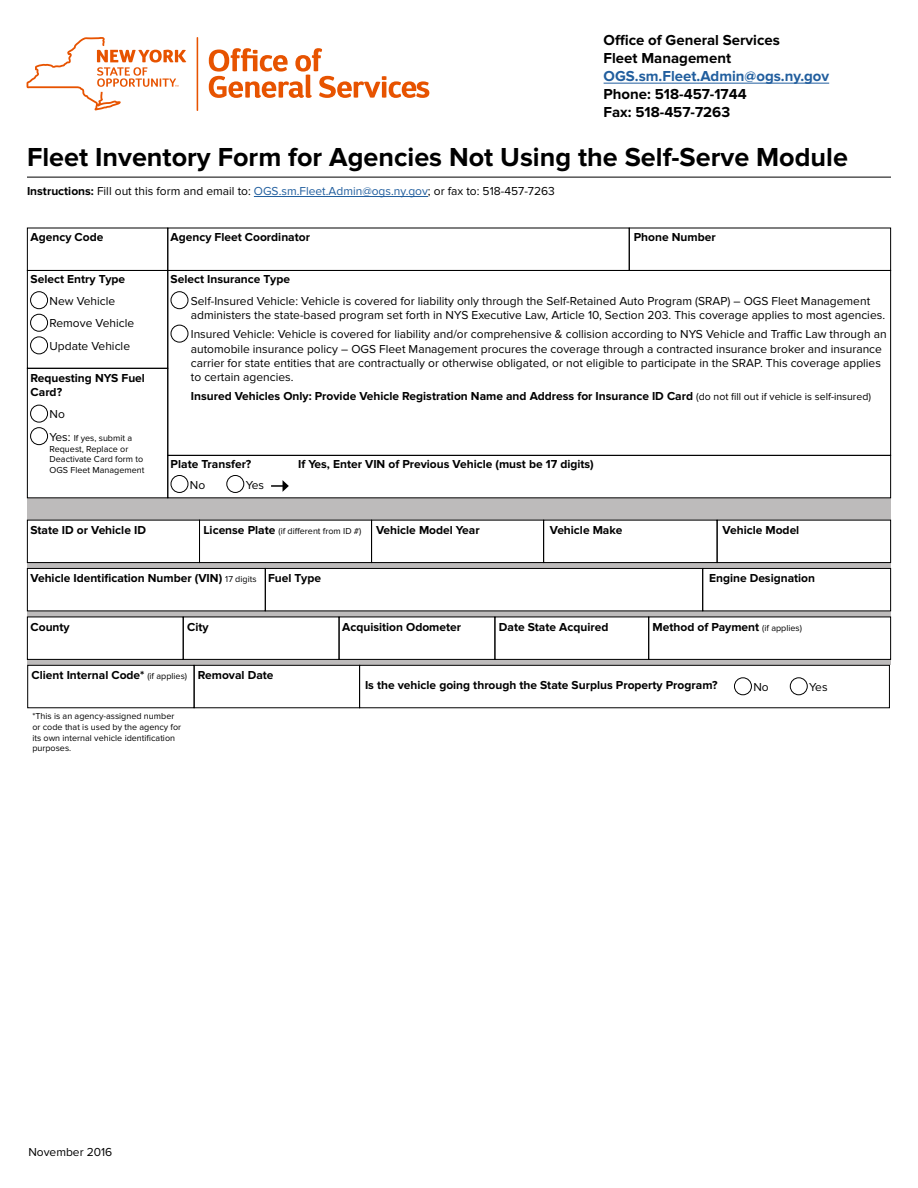
<style>
.page{position:relative;width:918px;height:1188px;background:#fff}
.page>*{position:absolute;margin:0;border:0;box-sizing:border-box;transform-origin:0 0}
.t1{font:700 27px "Proxima Nova";color:#000}
.t2{font:700 15px "Proxima Nova";color:#000}
.t3{font:700 15px "Proxima Nova";color:#215e9e}
.t4{font:12px/14.4px "Proxima Nova";color:#000}
.t5{font:700 12px/14.4px "Proxima Nova";color:#000}
.t6{font:9px/10.8px "Proxima Nova";color:#000}
.s1{font-weight:700}
.s2{color:#215e9e}
.s3{font-weight:400;font-size:10.5px}
.s4{font-size:12px}
.s5{font-weight:700;font-size:12px}
.s6{font-weight:400;font-size:9px}
</style>
<div class="page">
<div style="left:27px;top:659px;width:864px;height:6px;background:#bdbbbb"></div>
<div style="left:27px;top:611px;width:864px;height:6px;background:#bdbbbb"></div>
<div style="left:27px;top:563px;width:864px;height:5px;background:#bdbbbb"></div>
<div style="left:27px;top:498px;width:864px;height:22px;background:#bdbbbb"></div>
<hr style="left:604px;top:83px;width:225px;height:1px;background:#215e9e">
<hr style="left:197px;top:37px;width:1px;height:74px;background:#e75300">
<svg style="left:209px;top:48px;width:220px;height:50px"></svg>
<svg style="left:27px;top:37px;width:159px;height:73px"></svg>
<hr style="left:27px;top:177px;width:864px;height:1px;background:#000">
<div style="left:27px;top:270px;width:141px;height:99px;border:1px solid #000"></div>
<div style="left:30px;top:291px;width:18px;height:18px;border:1px solid #000;border-radius:50%"></div>
<div style="left:30px;top:314px;width:18px;height:18px;border:1px solid #000;border-radius:50%"></div>
<div style="left:30px;top:337px;width:18px;height:17px;border:1px solid #000;border-radius:50%"></div>
<div style="left:167px;top:270px;width:724px;height:186px;border:1px solid #000"></div>
<div style="left:171px;top:291px;width:17px;height:18px;border:1px solid #000;border-radius:50%"></div>
<div style="left:171px;top:325px;width:17px;height:17px;border:1px solid #000;border-radius:50%"></div>
<div style="left:27px;top:368px;width:141px;height:130px;border:1px solid #000"></div>
<div style="left:30px;top:405px;width:18px;height:18px;border:1px solid #000;border-radius:50%"></div>
<div style="left:30px;top:427px;width:18px;height:18px;border:1px solid #000;border-radius:50%"></div>
<div style="left:167px;top:455px;width:724px;height:43px;border:1px solid #000"></div>
<div style="left:171px;top:475px;width:17px;height:18px;border:1px solid #000;border-radius:50%"></div>
<div style="left:226px;top:475px;width:18px;height:18px;border:1px solid #000;border-radius:50%"></div>
<svg style="left:271px;top:480px;width:18px;height:12px"></svg>
<div style="left:27px;top:520px;width:173px;height:43px;border:1px solid #000"></div>
<div style="left:199px;top:520px;width:173px;height:43px;border:1px solid #000"></div>
<div style="left:371px;top:520px;width:173px;height:43px;border:1px solid #000"></div>
<div style="left:543px;top:520px;width:175px;height:43px;border:1px solid #000"></div>
<div style="left:717px;top:520px;width:174px;height:43px;border:1px solid #000"></div>
<div style="left:27px;top:568px;width:239px;height:43px;border:1px solid #000"></div>
<div style="left:265px;top:568px;width:438px;height:43px;border:1px solid #000"></div>
<div style="left:702px;top:568px;width:189px;height:43px;border:1px solid #000"></div>
<div style="left:27px;top:617px;width:157px;height:43px;border:1px solid #000"></div>
<div style="left:183px;top:617px;width:156px;height:43px;border:1px solid #000"></div>
<div style="left:648px;top:617px;width:243px;height:43px;border:1px solid #000"></div>
<div style="left:339px;top:617px;width:156px;height:43px;border:1px solid #000"></div>
<div style="left:495px;top:617px;width:154px;height:43px;border:1px solid #000"></div>
<div style="left:27px;top:665px;width:168px;height:43px;border:1px solid #000"></div>
<div style="left:194px;top:665px;width:166px;height:43px;border:1px solid #000"></div>
<div style="left:359px;top:665px;width:531px;height:43px;border:1px solid #000"></div>
<div style="left:734px;top:677px;width:18px;height:18px;border:1px solid #000;border-radius:50%"></div>
<div style="left:790px;top:677px;width:18px;height:18px;border:1px solid #000;border-radius:50%"></div>
<hr style="left:254px;top:196px;width:174px;height:1px;background:#215e9e">
<p class="t2" style="left:604px;top:32px;width:178px">Office of General Services</p>
<p class="t2" style="left:604px;top:50px;width:129px">Fleet Management</p>
<p class="t3" style="left:604px;top:68px;width:227px">OGS.sm.Fleet.Admin@ogs.ny.gov</p>
<p class="t2" style="left:604px;top:86px;width:145px">Phone: 518-457-1744</p>
<p class="t2" style="left:604px;top:104px;width:128px">Fax: 518-457-7263</p>
<p class="t1" style="left:27px;top:142px;width:822px">Fleet Inventory Form for Agencies Not Using the Self-Serve Module</p>
<p class="t4" style="left:27px;top:184px;width:529px"><span class="s1">Instructions:</span> Fill out this form and email to: <span class="s2">OGS.sm.Fleet.Admin@ogs.ny.gov</span>; or fax to: 518-457-7263</p>
<p class="t5" style="left:31px;top:230px;width:74px">Agency Code</p>
<p class="t5" style="left:171px;top:230px;width:141px">Agency Fleet Coordinator</p>
<p class="t5" style="left:634px;top:230px;width:83px">Phone Number</p>
<p class="t5" style="left:31px;top:272px;width:96px">Select Entry Type</p>
<p class="t4" style="left:50px;top:294px;width:67px">New Vehicle</p>
<p class="t4" style="left:50px;top:316px;width:86px">Remove Vehicle</p>
<p class="t4" style="left:50px;top:339px;width:82px">Update Vehicle</p>
<p class="t5" style="left:171px;top:272px;width:121px">Select Insurance Type</p>
<p class="t4" style="left:191px;top:294px;width:696px">Self-Insured Vehicle: Vehicle is covered for liability only through the Self-Retained Auto Program (SRAP) – OGS Fleet Management administers the state-based program set forth in NYS Executive Law, Article 10, Section 203. This coverage applies to most agencies.</p>
<p class="t4" style="left:191px;top:327px;width:697px">Insured Vehicle: Vehicle is covered for liability and/or comprehensive &amp; collision according to NYS Vehicle and Traffic Law through an automobile insurance policy – OGS Fleet Management procures the coverage through a contracted insurance broker and insurance carrier for state entities that are contractually or otherwise obligated, or not eligible to participate in the SRAP. This coverage applies to certain agencies.</p>
<p class="t5" style="left:191px;top:389px;width:682px">Insured Vehicles Only: Provide Vehicle Registration Name and Address for Insurance ID Card <span class="s3">(do not fill out if vehicle is self-insured)</span></p>
<p class="t5" style="left:31px;top:371px;width:116px">Requesting NYS Fuel<br>Card?</p>
<p class="t4" style="left:50px;top:407px;width:17px">No</p>
<p class="t6" style="left:50px;top:433px;width:96px"><span class="s4">Yes:</span> If yes, submit a<br>Request, Replace or<br>Deactivate Card form to<br>OGS Fleet Management</p>
<p class="t5" style="left:298px;top:457px;width:297px">If Yes, Enter VIN of Previous Vehicle (must be 17 digits)</p>
<p class="t5" style="left:171px;top:457px;width:82px">Plate Transfer?</p>
<p class="t4" style="left:190px;top:478px;width:17px">No</p>
<p class="t4" style="left:246px;top:478px;width:20px">Yes</p>
<p class="t5" style="left:31px;top:523px;width:117px">State ID or Vehicle ID</p>
<p class="t6" style="left:203px;top:525px;width:160px"><span class="s5">License Plate</span> (if different from ID #)</p>
<p class="t5" style="left:376px;top:523px;width:105px">Vehicle Model Year</p>
<p class="t5" style="left:550px;top:523px;width:74px">Vehicle Make</p>
<p class="t5" style="left:723px;top:523px;width:78px">Vehicle Model</p>
<p class="t5" style="left:31px;top:571px;width:227px">Vehicle Identification Number (VIN) <span class="s6">17 digits</span></p>
<p class="t5" style="left:268px;top:571px;width:54px">Fuel Type</p>
<p class="t5" style="left:709px;top:571px;width:108px">Engine Designation</p>
<p class="t5" style="left:31px;top:620px;width:41px">County</p>
<p class="t5" style="left:187px;top:620px;width:23px">City</p>
<p class="t5" style="left:342px;top:620px;width:120px">Acquisition Odometer</p>
<p class="t5" style="left:499px;top:620px;width:111px">Date State Acquired</p>
<p class="t5" style="left:653px;top:620px;width:151px">Method of Payment <span class="s6">(if applies)</span></p>
<p class="t5" style="left:32px;top:668px;width:157px">Client Internal Code* <span class="s6">(if applies)</span></p>
<p class="t5" style="left:198px;top:668px;width:77px">Removal Date</p>
<p class="t6" style="left:32px;top:711px;width:150px">*This is an agency-assigned number or code that is used by the agency for its own internal vehicle identification purposes.</p>
<p class="t5" style="left:365px;top:678px;width:354px">Is the vehicle going through the State Surplus Property Program?</p>
<p class="t4" style="left:753px;top:680px;width:17px">No</p>
<p class="t4" style="left:809px;top:680px;width:20px">Yes</p>
<p class="t4" style="left:28px;top:1145px;width:85px">November 2016</p>
</div>
